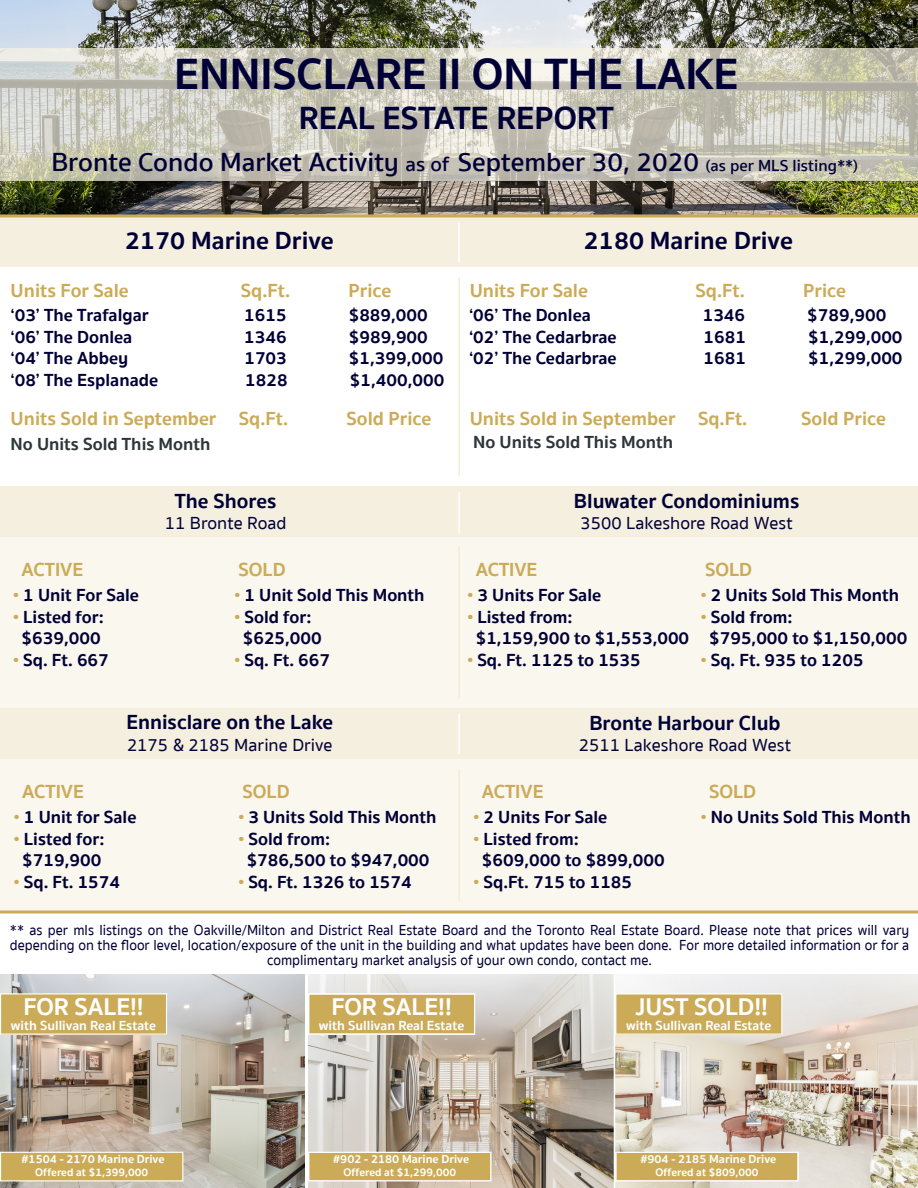
<style>
.page{position:relative;width:918px;height:1188px;background:#fff}
.page>*{position:absolute;margin:0;border:0;box-sizing:border-box;transform-origin:0 0}
.t1{font:700 45px "Sukhumvit Set";color:#000037}
.t2{font:700 33px "Sukhumvit Set";color:#000037}
.t3{font:600 27px "Sukhumvit Set";color:#000037}
.t4{font:700 25.5px "Sukhumvit Set";color:#000037}
.t5{font:700 24.9px "Sukhumvit Set";color:#fff}
.t6{font:700 21px "Sukhumvit Set";color:#000037}
.t7{font:700 19.5px "Sukhumvit Set";color:#cbab58}
.t8{font:700 18px "Sukhumvit Set";color:#000037}
.t9{font:500 18px "Sukhumvit Set";color:#000037}
.t10{font:700 18px "Sukhumvit Set";color:#2c3539}
.t11{font:500 15px/15px "Sukhumvit Set";color:#000037;text-align:center;scale:.94 1}
.t12{font:700 13.65px "Sukhumvit Set";color:#fff}
.t13{font:700 12px "Sukhumvit Set";color:#fff}
.t14{font:700 11.25px "Sukhumvit Set";color:#fff}
.s1{font-size:21px}
.s2{font-size:16.5px}
.s3{color:#cbab58}
</style>
<div class="page">
<div style="left:0;top:536px;width:918px;height:173px;background:#faf7ee"></div>
<div style="left:0;top:759px;width:918px;height:153px;background:#faf7ee"></div>
<img style="left:0;top:0;width:918px;height:214px">
<div style="left:0;top:486px;width:918px;height:50px;background:#f5efdf"></div>
<div style="left:0;top:216px;width:918px;height:50px;background:#f5efdf"></div>
<svg style="left:0;top:48px;width:918px;height:132px;background:#cbc9bc"></svg>
<div style="left:0;top:709px;width:918px;height:50px;background:#f5efdf"></div>
<hr style="left:458px;top:223px;width:2px;height:40px;background:#fff">
<hr style="left:458px;top:713px;width:2px;height:41px;background:#fff">
<svg style="left:0;top:910px;width:918px;height:4px;background:#d7be7f"></svg>
<hr style="left:458px;top:492px;width:2px;height:41px;background:#fff">
<svg style="left:0;top:214px;width:918px;height:4px;background:#c5ac6a"></svg>
<img style="left:308px;top:974px;width:610px;height:214px">
<img style="left:0;top:974px;width:304px;height:214px">
<hr style="left:614px;top:974px;width:1px;height:214px;background:#fff">
<hr style="left:458px;top:277px;width:2px;height:199px;background:#f2ead5">
<hr style="left:458px;top:546px;width:2px;height:153px;background:#f2ead5">
<hr style="left:458px;top:769px;width:2px;height:132px;background:#f2ead5">
<div style="left:1px;top:994px;width:166px;height:40px;background:#cbab58"></div>
<div style="left:0;top:993px;width:167px;height:42px;border:1px solid #fff"></div>
<div style="left:1px;top:1152px;width:182px;height:29px;background:#cbab58"></div>
<div style="left:0;top:1152px;width:183px;height:29px;border:1px solid #fff"></div>
<div style="left:309px;top:994px;width:166px;height:40px;background:#cbab58"></div>
<div style="left:308px;top:993px;width:167px;height:42px;border:1px solid #fff"></div>
<div style="left:309px;top:1152px;width:182px;height:29px;background:#cbab58"></div>
<div style="left:308px;top:1152px;width:184px;height:29px;border:1px solid #fff"></div>
<div style="left:616px;top:1152px;width:182px;height:29px;background:#cbab58"></div>
<div style="left:615px;top:1152px;width:184px;height:29px;border:1px solid #fff"></div>
<div style="left:616px;top:994px;width:166px;height:40px;background:#cbab58"></div>
<div style="left:615px;top:993px;width:167px;height:42px;border:1px solid #fff"></div>
<p class="t1" style="left:174px;top:40px;width:566px">ENNISCLARE II ON THE LAKE</p>
<p class="t2" style="left:299px;top:93px;width:316px">REAL ESTATE REPORT</p>
<p class="t3" style="left:51px;top:142px;width:808px">Bronte Condo Market Activity <span class="s1">as of</span> September 30, 2020 <span class="s2">(as per MLS listing**)</span></p>
<p class="t4" style="left:125px;top:221px;width:210px">2170 Marine Drive</p>
<p class="t7" style="left:11px;top:275px;width:120px">Units For Sale</p>
<p class="t7" style="left:241px;top:275px;width:51px">Sq.Ft.</p>
<p class="t7" style="left:349px;top:275px;width:44px">Price</p>
<p class="t8" style="left:11px;top:301px;width:140px">‘03’ The Trafalgar</p>
<p class="t8" style="left:244px;top:301px;width:44px">1615</p>
<p class="t8" style="left:349px;top:301px;width:81px">$889,000</p>
<p class="t8" style="left:11px;top:323px;width:123px">‘06’ The Donlea</p>
<p class="t8" style="left:244px;top:323px;width:44px">1346</p>
<p class="t8" style="left:349px;top:323px;width:81px">$989,900</p>
<p class="t8" style="left:11px;top:345px;width:119px">‘04’ The Abbey</p>
<p class="t8" style="left:244px;top:345px;width:44px">1703</p>
<p class="t8" style="left:349px;top:345px;width:96px">$1,399,000</p>
<p class="t8" style="left:11px;top:366px;width:149px">‘08’ The Esplanade</p>
<p class="t8" style="left:245px;top:366px;width:44px">1828</p>
<p class="t8" style="left:350px;top:366px;width:96px">$1,400,000</p>
<p class="t7" style="left:11px;top:404px;width:279px">Units Sold in September Sq.Ft.</p>
<p class="t7" style="left:346px;top:404px;width:87px">Sold Price</p>
<p class="t10" style="left:11px;top:430px;width:201px">No Units Sold This Month</p>
<p class="t7" style="left:22px;top:555px;width:63px">ACTIVE</p>
<p class="t8" style="left:13px;top:581px;width:127px"><span class="s3">•</span> 1 Unit For Sale</p>
<p class="t8" style="left:13px;top:603px;width:92px"><span class="s3">•</span> Listed for:</p>
<p class="t8" style="left:22px;top:624px;width:81px">$639,000</p>
<p class="t8" style="left:13px;top:646px;width:97px"><span class="s3">•</span> Sq. Ft. 667</p>
<p class="t6" style="left:175px;top:484px;width:103px">The Shores</p>
<p class="t9" style="left:165px;top:511px;width:123px">11 Bronte Road</p>
<p class="t7" style="left:239px;top:555px;width:49px">SOLD</p>
<p class="t8" style="left:235px;top:581px;width:192px"><span class="s3">•</span> 1 Unit Sold This Month</p>
<p class="t8" style="left:235px;top:603px;width:78px"><span class="s3">•</span> Sold for:</p>
<p class="t8" style="left:243px;top:624px;width:81px">$625,000</p>
<p class="t8" style="left:235px;top:646px;width:97px"><span class="s3">•</span> Sq. Ft. 667</p>
<p class="t6" style="left:126px;top:706px;width:208px">Ennisclare on the Lake</p>
<p class="t9" style="left:127px;top:733px;width:207px">2175 &amp; 2185 Marine Drive</p>
<p class="t7" style="left:22px;top:777px;width:63px">ACTIVE</p>
<p class="t8" style="left:14px;top:803px;width:124px"><span class="s3">•</span> 1 Unit for Sale</p>
<p class="t8" style="left:14px;top:825px;width:92px"><span class="s3">•</span> Listed for:</p>
<p class="t8" style="left:22px;top:846px;width:81px">$719,900</p>
<p class="t8" style="left:14px;top:868px;width:108px"><span class="s3">•</span> Sq. Ft. 1574</p>
<p class="t7" style="left:243px;top:777px;width:49px">SOLD</p>
<p class="t8" style="left:238px;top:803px;width:200px"><span class="s3">•</span> 3 Units Sold This Month</p>
<p class="t8" style="left:238px;top:825px;width:93px"><span class="s3">•</span> Sold from:</p>
<p class="t8" style="left:247px;top:846px;width:184px">$786,500 to $947,000</p>
<p class="t8" style="left:238px;top:868px;width:175px"><span class="s3">•</span> Sq. Ft. 1326 to 1574</p>
<p class="t4" style="left:584px;top:221px;width:211px">2180 Marine Drive</p>
<p class="t7" style="left:470px;top:275px;width:120px">Units For Sale</p>
<p class="t7" style="left:696px;top:275px;width:51px">Sq.Ft.</p>
<p class="t7" style="left:803px;top:275px;width:44px">Price</p>
<p class="t8" style="left:469px;top:301px;width:123px">‘06’ The Donlea</p>
<p class="t8" style="left:703px;top:301px;width:44px">1346</p>
<p class="t8" style="left:807px;top:301px;width:81px">$789,900</p>
<p class="t8" style="left:469px;top:323px;width:149px">‘02’ The Cedarbrae</p>
<p class="t8" style="left:704px;top:323px;width:44px">1681</p>
<p class="t8" style="left:808px;top:323px;width:96px">$1,299,000</p>
<p class="t8" style="left:469px;top:345px;width:149px">‘02’ The Cedarbrae</p>
<p class="t8" style="left:704px;top:345px;width:44px">1681</p>
<p class="t8" style="left:808px;top:345px;width:96px">$1,299,000</p>
<p class="t7" style="left:470px;top:404px;width:279px">Units Sold in September Sq.Ft.</p>
<p class="t7" style="left:801px;top:404px;width:87px">Sold Price</p>
<p class="t10" style="left:473px;top:429px;width:201px">No Units Sold This Month</p>
<p class="t6" style="left:574px;top:485px;width:227px">Bluwater Condominiums</p>
<p class="t9" style="left:581px;top:511px;width:214px">3500 Lakeshore Road West</p>
<p class="t7" style="left:476px;top:555px;width:63px">ACTIVE</p>
<p class="t8" style="left:467px;top:581px;width:135px"><span class="s3">•</span> 3 Units For Sale</p>
<p class="t8" style="left:467px;top:603px;width:107px"><span class="s3">•</span> Listed from:</p>
<p class="t8" style="left:476px;top:624px;width:215px">$1,159,900 to $1,553,000</p>
<p class="t8" style="left:467px;top:646px;width:175px"><span class="s3">•</span> Sq. Ft. 1125 to 1535</p>
<p class="t7" style="left:705px;top:555px;width:49px">SOLD</p>
<p class="t8" style="left:701px;top:581px;width:200px"><span class="s3">•</span> 2 Units Sold This Month</p>
<p class="t8" style="left:701px;top:603px;width:93px"><span class="s3">•</span> Sold from:</p>
<p class="t8" style="left:709px;top:624px;width:200px">$795,000 to $1,150,000</p>
<p class="t8" style="left:701px;top:646px;width:164px"><span class="s3">•</span> Sq. Ft. 935 to 1205</p>
<p class="t6" style="left:589px;top:707px;width:193px">Bronte Harbour Club</p>
<p class="t9" style="left:579px;top:733px;width:214px">2511 Lakeshore Road West</p>
<p class="t7" style="left:482px;top:777px;width:63px">ACTIVE</p>
<p class="t8" style="left:474px;top:803px;width:135px"><span class="s3">•</span> 2 Units For Sale</p>
<p class="t8" style="left:474px;top:825px;width:107px"><span class="s3">•</span> Listed from:</p>
<p class="t8" style="left:482px;top:846px;width:184px">$609,000 to $899,000</p>
<p class="t8" style="left:474px;top:868px;width:160px"><span class="s3">•</span> Sq.Ft. 715 to 1185</p>
<p class="t7" style="left:709px;top:777px;width:49px">SOLD</p>
<p class="t8" style="left:701px;top:803px;width:211px"><span class="s3">•</span> No Units Sold This Month</p>
<p class="t11" style="left:10px;top:923px;width:959px">** as per mls listings on the Oakville/Milton and District Real Estate Board and the Toronto Real Estate Board. Please note that prices will vary depending on the floor level, location/exposure of the unit in the building and what updates have been done. For more detailed information or for a complimentary market analysis of your own condo, contact me.</p>
<p class="t5" style="left:23px;top:988px;width:122px">FOR SALE!!</p>
<p class="t12" style="left:11px;top:1015px;width:147px">with Sullivan Real Estate</p>
<p class="t13" style="left:22px;top:1150px;width:145px">#1504 - 2170 Marine Drive</p>
<p class="t14" style="left:35px;top:1164px;width:114px">Offered at $1,399,000</p>
<p class="t5" style="left:331px;top:988px;width:122px">FOR SALE!!</p>
<p class="t12" style="left:319px;top:1015px;width:147px">with Sullivan Real Estate</p>
<p class="t13" style="left:333px;top:1150px;width:137px">#902 - 2180 Marine Drive</p>
<p class="t14" style="left:343px;top:1164px;width:114px">Offered at $1,299,000</p>
<p class="t5" style="left:635px;top:988px;width:134px">JUST SOLD!!</p>
<p class="t12" style="left:626px;top:1015px;width:147px">with Sullivan Real Estate</p>
<p class="t13" style="left:640px;top:1150px;width:137px">#904 - 2185 Marine Drive</p>
<p class="t14" style="left:655px;top:1164px;width:105px">Offered at $809,000</p>
</div>
